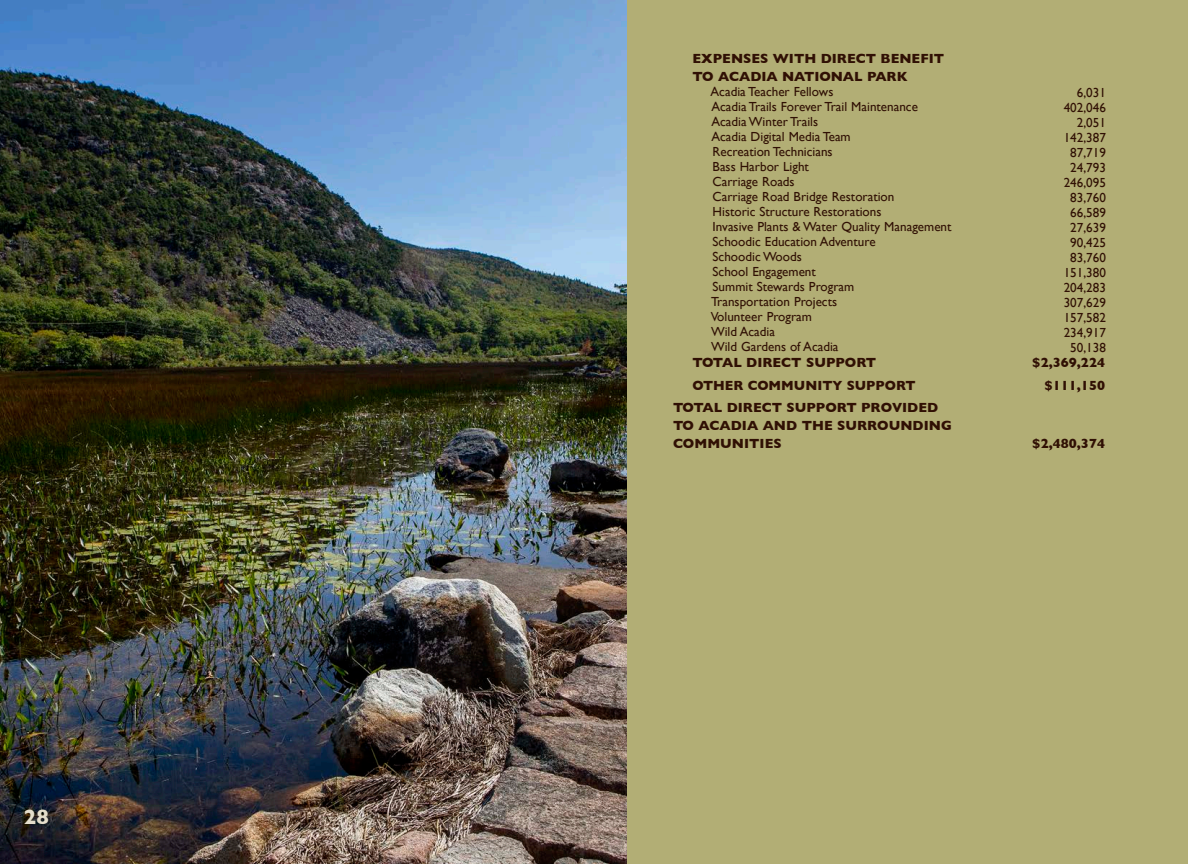
<style>
.page{position:relative;width:1188px;height:864px;background:#b2ae75}
.page>*{position:absolute;margin:0;border:0;box-sizing:border-box;transform-origin:0 0}
.t1{font:700 21px "Gill Sans";color:#e5decc}
.t2{font:700 13.5px "Gill Sans";color:#301004}
.t3{font:13.2px "Gill Sans";color:#301004}
</style>
<div class="page">
<img style="left:0;top:0;width:627px;height:864px">
<p class="t1" style="left:24px;top:801px;width:26px">28</p>
<p class="t2" style="left:693px;top:48px;width:253px">EXPENSES WITH DIRECT BENEFIT</p>
<p class="t2" style="left:693px;top:66px;width:216px">TO ACADIA NATIONAL PARK</p>
<p class="t3" style="left:711px;top:84px;width:124px">Acadia Teacher Fellows</p>
<p class="t3" style="left:711px;top:99px;width:208px">Acadia Trails Forever Trail Maintenance</p>
<p class="t3" style="left:711px;top:114px;width:108px">Acadia Winter Trails</p>
<p class="t3" style="left:711px;top:129px;width:141px">Acadia Digital Media Team</p>
<p class="t3" style="left:713px;top:144px;width:122px">Recreation Technicians</p>
<p class="t3" style="left:713px;top:159px;width:98px">Bass Harbor Light</p>
<p class="t3" style="left:713px;top:174px;width:84px">Carriage Roads</p>
<p class="t3" style="left:713px;top:189px;width:183px">Carriage Road Bridge Restoration</p>
<p class="t3" style="left:713px;top:204px;width:170px">Historic Structure Restorations</p>
<p class="t3" style="left:713px;top:219px;width:240px">Invasive Plants &amp; Water Quality Management</p>
<p class="t3" style="left:713px;top:234px;width:164px">Schoodic Education Adventure</p>
<p class="t3" style="left:713px;top:249px;width:91px">Schoodic Woods</p>
<p class="t3" style="left:713px;top:264px;width:105px">School Engagement</p>
<p class="t3" style="left:713px;top:279px;width:143px">Summit Stewards Program</p>
<p class="t3" style="left:711px;top:294px;width:128px">Transportation Projects</p>
<p class="t3" style="left:711px;top:309px;width:103px">Volunteer Program</p>
<p class="t3" style="left:711px;top:324px;width:66px">Wild Acadia</p>
<p class="t3" style="left:711px;top:339px;width:129px">Wild Gardens of Acadia</p>
<p class="t2" style="left:693px;top:352px;width:185px">TOTAL DIRECT SUPPORT</p>
<p class="t2" style="left:1032px;top:352px;width:74px">$2,369,224</p>
<p class="t2" style="left:693px;top:375px;width:225px">OTHER COMMUNITY SUPPORT</p>
<p class="t2" style="left:1044px;top:375px;width:62px">$111,150</p>
<p class="t2" style="left:673px;top:397px;width:267px">TOTAL DIRECT SUPPORT PROVIDED</p>
<p class="t2" style="left:673px;top:415px;width:280px">TO ACADIA AND THE SURROUNDING</p>
<p class="t2" style="left:673px;top:433px;width:110px">COMMUNITIES</p>
<p class="t2" style="left:1032px;top:433px;width:74px">$2,480,374</p>
<p class="t3" style="left:1077px;top:85px;width:31px">6,031</p>
<p class="t3" style="left:1064px;top:100px;width:44px">402,046</p>
<p class="t3" style="left:1077px;top:115px;width:31px">2,051</p>
<p class="t3" style="left:1064px;top:130px;width:44px">142,387</p>
<p class="t3" style="left:1070px;top:145px;width:37px">87,719</p>
<p class="t3" style="left:1070px;top:160px;width:37px">24,793</p>
<p class="t3" style="left:1064px;top:175px;width:44px">246,095</p>
<p class="t3" style="left:1070px;top:190px;width:37px">83,760</p>
<p class="t3" style="left:1070px;top:205px;width:37px">66,589</p>
<p class="t3" style="left:1070px;top:220px;width:37px">27,639</p>
<p class="t3" style="left:1070px;top:235px;width:37px">90,425</p>
<p class="t3" style="left:1070px;top:250px;width:37px">83,760</p>
<p class="t3" style="left:1064px;top:265px;width:44px">151,380</p>
<p class="t3" style="left:1064px;top:280px;width:44px">204,283</p>
<p class="t3" style="left:1064px;top:295px;width:44px">307,629</p>
<p class="t3" style="left:1064px;top:310px;width:44px">157,582</p>
<p class="t3" style="left:1064px;top:325px;width:44px">234,917</p>
<p class="t3" style="left:1070px;top:340px;width:37px">50,138</p>
</div>
